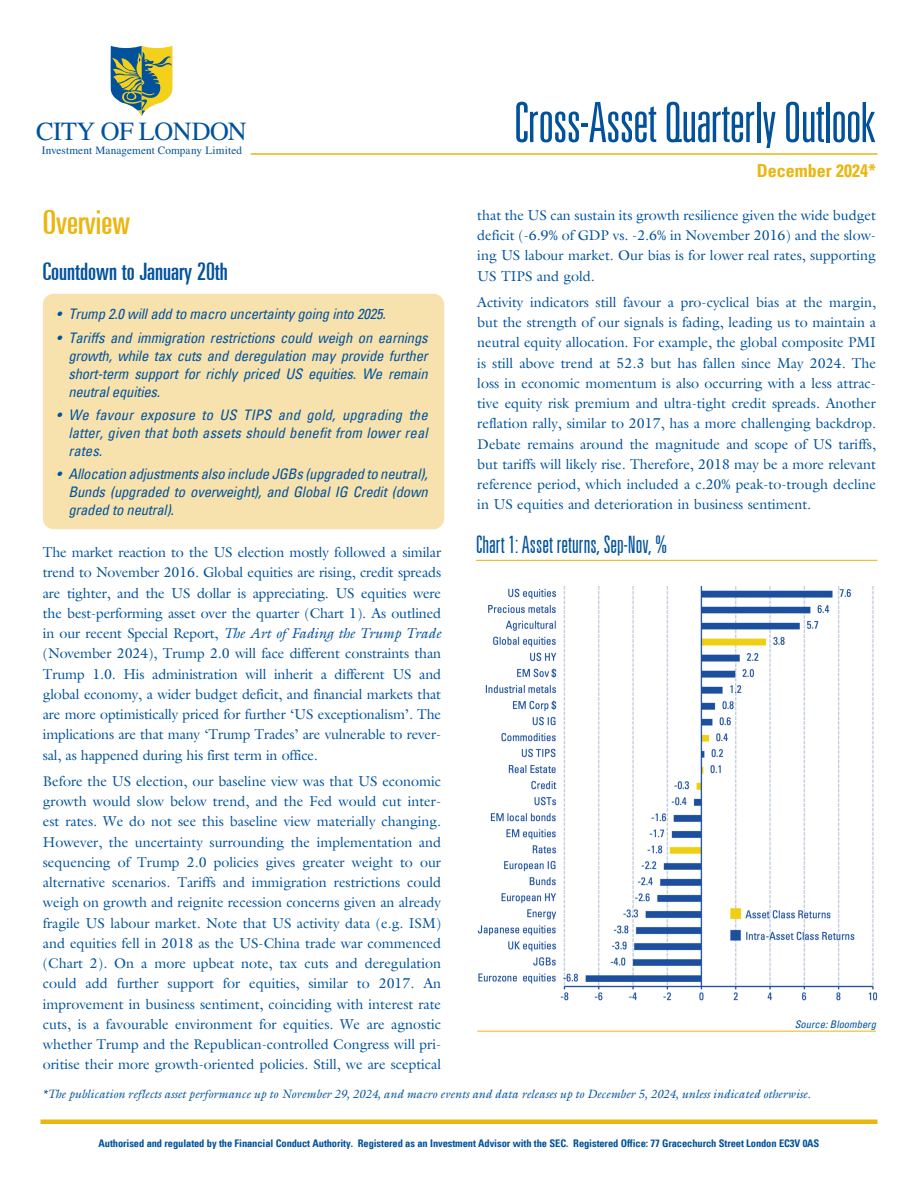
<style>
.page{position:relative;width:918px;height:1188px;background:#fff}
.page>*{position:absolute;margin:0;border:0;box-sizing:border-box;transform-origin:0 0}
.t1{font:300 ultra-condensed 55.5px "Univers";letter-spacing:-.015em;color:#01529b}
.B-head_alt{font:ultra-condensed 33px "Univers";color:#eab610}
.t2{font:26.25px "Times";letter-spacing:-.025em;color:#01529b}
.C-head{font:300 ultra-condensed 24px "Univers";color:#01529b}
.B-head{font:ultra-condensed 24px "Univers";color:#01529b}
.DATE_of_publication{font:700 condensed 18px "Univers";color:#eab610}
.Callout{font:italic condensed 14.55px/18px "Univers";letter-spacing:-.01em;color:#01529b;text-align:justify}
.Body{font:14.25px/20.2px "Galliard";color:#01529b;text-align:justify}
.Notes{font:italic 12px "Galliard";color:#01529b}
.t3{font:11.25px "Times";letter-spacing:.005em;color:#01529b}
.t4{font:700 condensed 10.5px "Univers";letter-spacing:-.01em;color:#01529b}
.SOURCE__flush_right{font:italic condensed 10.5px "Univers";color:#01529b}
.s1{font-style:italic}
</style>
<div class="page">
<div style="left:43px;top:294px;width:401px;height:235px;background:#f7e2ad;border-radius:11px"></div>
<hr style="left:477px;top:1031px;width:399px;height:1px;background:#eab610">
<hr style="left:41px;top:1120px;width:837px;height:4px;background:#eab610">
<hr style="left:251px;top:153px;width:627px;height:2px;background:#eab610">
<svg style="left:110px;top:46px;width:63px;height:71px"></svg>
<img style="left:477px;top:586px;width:400px;height:415px">
<hr style="left:476px;top:560px;width:402px;height:1px;background:#eab610">
<p class="t2" style="left:36px;top:107px;width:212px">CITY OF LONDON</p>
<p class="t3" style="left:42px;top:140px;width:202px">Investment Management Company Limited</p>
<p class="B-head_alt" style="left:43px;top:207px;width:89px">Overview</p>
<p class="B-head" style="left:43px;top:260px;width:186px">Countdown to January 20th</p>
<p class="Callout" style="left:56px;top:305px;width:331px">• Trump 2.0 will add to macro uncertainty going into 2025.</p>
<p class="Callout" style="left:68px;top:328px;width:361px;text-indent:-12px">• Tariffs and immigration restrictions could weigh on earnings growth, while tax cuts and deregulation may provide further short-term support for richly priced US equities. We remain neutral equities.</p>
<p class="Callout" style="left:68px;top:406px;width:361px;text-indent:-12px">• We favour exposure to US TIPS and gold, upgrading the latter, given that both assets should benefit from lower real rates.</p>
<p class="Callout" style="left:68px;top:465px;width:361px;text-indent:-12px">• Allocation adjustments also include JGBs (upgraded to neutral), Bunds (upgraded to overweight), and Global IG Credit (down graded to neutral).</p>
<p class="Body" style="left:43px;top:544px;width:400px">The market reaction to the US election mostly followed a similar trend to November 2016. Global equities are rising, credit spreads are tighter, and the US dollar is appreciating. US equities were the best-performing asset over the quarter (Chart 1). As outlined in our recent Special Report, <span class="s1">The Art of Fading the Trump Trade </span>(November 2024), Trump 2.0 will face different constraints than Trump 1.0. His administration will inherit a different US and global economy, a wider budget deficit, and financial markets that are more optimistically priced for further ‘US exceptionalism’. The implications are that many ‘Trump Trades’ are vulnerable to rever&shy;sal, as happened during his first term in office.</p>
<p class="Body" style="left:43px;top:772px;width:400px">Before the US election, our baseline view was that US economic growth would slow below trend, and the Fed would cut inter&shy;est rates. We do not see this baseline view materially changing.<br>However, the uncertainty surrounding the implementation and sequencing of Trump 2.0 policies gives greater weight to our alternative scenarios. Tariffs and immigration restrictions could weigh on growth and reignite recession concerns given an already fragile US labour market. Note that US activity data (e.g. ISM) and equities fell in 2018 as the US-China trade war commenced (Chart 2). On a more upbeat note, tax cuts and deregulation could add further support for equities, similar to 2017. An improvement in business sentiment, coinciding with interest rate cuts, is a favourable environment for equities. We are agnostic whether Trump and the Republican-controlled Congress will pri&shy;oritise their more growth-oriented policies. Still, we are sceptical</p>
<p class="t1" style="left:513px;top:99px;width:364px">Cross-Asset Quarterly Outlook</p>
<p class="DATE_of_publication" style="left:757px;top:160px;width:121px">December 2024*</p>
<p class="Body" style="left:477px;top:206px;width:400px">that the US can sustain its growth resilience given the wide budget deficit (-6.9% of GDP vs. -2.6% in November 2016) and the slow&shy;ing US labour market. Our bias is for lower real rates, supporting US TIPS and gold.</p>
<p class="Body" style="left:477px;top:293px;width:400px">Activity indicators still favour a pro-cyclical bias at the margin, but the strength of our signals is fading, leading us to maintain a neutral equity allocation. For example, the global composite PMI is still above trend at 52.3 but has fallen since May 2024. The loss in economic momentum is also occurring with a less attrac&shy;tive equity risk premium and ultra-tight credit spreads. Another reflation rally, similar to 2017, has a more challenging backdrop.<br>Debate remains around the magnitude and scope of US tariffs, but tariffs will likely rise. Therefore, 2018 may be a more relevant reference period, which included a c.20% peak-to-trough decline in US equities and deterioration in business sentiment.</p>
<p class="C-head" style="left:476px;top:535px;width:193px">Chart 1: Asset returns, Sep-Nov, %</p>
<p class="SOURCE__flush_right" style="left:795px;top:1018px;width:83px">Source: Bloomberg</p>
<p class="Notes" style="left:41px;top:1089px;width:771px">*The publication reflects asset performance up to November 29, 2024, and macro events and data releases up to December 5, 2024, unless indicated otherwise.</p>
<p class="t4" style="left:99px;top:1137px;width:722px">Authorised and regulated by the Financial Conduct Authority. Registered as an Investment Advisor with the SEC. Registered Office: 77 Gracechurch Street London EC3V 0AS</p>
</div>
